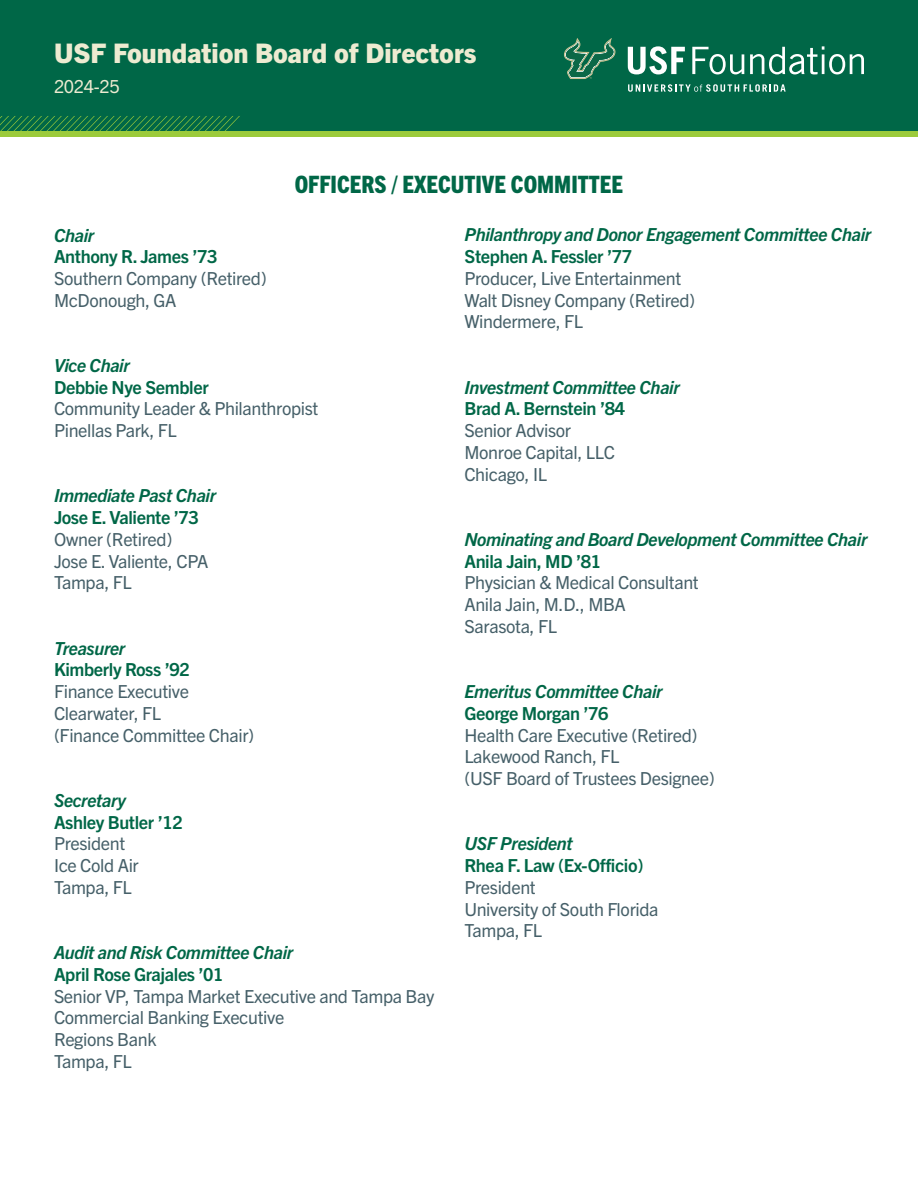
<style>
.page{position:relative;width:918px;height:1188px;background:#fff}
.page>*{position:absolute;margin:0;border:0;box-sizing:border-box;transform-origin:0 0}
.t1{font:800 27px "Trade Gothic Next LT Pro";color:#edebd1}
.t2{font:800 condensed 24px "Trade Gothic Next LT Pro";color:#006747}
.t3{font:18px/21.8px "Trade Gothic Next LT Pro";letter-spacing:-.02em;color:#466069}
.t4{font:italic 700 18px "Trade Gothic Next LT Pro";letter-spacing:-.02em;color:#006747}
.t5{font:700 18px "Trade Gothic Next LT Pro";letter-spacing:-.02em;color:#006747}
.t6{font:18px "Trade Gothic Next LT Pro";letter-spacing:-.02em;color:#edebd1}
</style>
<div class="page">
<div style="left:0;top:0;width:918px;height:133px;background:#006747"></div>
<div style="left:0;top:132px;width:918px;height:5px;background:#9ccb3b"></div>
<img style="left:0;top:116px;width:243px;height:16px">
<svg style="left:564px;top:38px;width:51px;height:41px"></svg>
<svg style="left:628px;top:46px;width:57px;height:28px"></svg>
<svg style="left:692px;top:47px;width:52px;height:27px"></svg>
<svg style="left:750px;top:46px;width:114px;height:28px"></svg>
<svg style="left:628px;top:84px;width:158px;height:8px"></svg>
<p class="t1" style="left:54px;top:34px;width:424px">USF Foundation Board of Directors</p>
<p class="t6" style="left:54px;top:73px;width:67px">2024-25</p>
<p class="t4" style="left:54px;top:222px;width:42px">Chair</p>
<p class="t5" style="left:54px;top:244px;width:165px">Anthony R. James ’73</p>
<p class="t3" style="left:54px;top:266px;width:214px">Southern Company (Retired)</p>
<p class="t3" style="left:54px;top:288px;width:124px">McDonough, GA</p>
<p class="t2" style="left:295px;top:168px;width:330px">OFFICERS / EXECUTIVE COMMITTEE</p>
<p class="t4" style="left:464px;top:222px;width:408px">Philanthropy and Donor Engagement Committee Chair</p>
<p class="t5" style="left:464px;top:244px;width:169px">Stephen A. Fessler ’77</p>
<p class="t3" style="left:464px;top:266px;width:218px">Producer, Live Entertainment</p>
<p class="t3" style="left:464px;top:288px;width:232px">Walt Disney Company (Retired)</p>
<p class="t3" style="left:464px;top:310px;width:120px">Windermere, FL</p>
<p class="t4" style="left:54px;top:353px;width:77px">Vice Chair</p>
<p class="t5" style="left:54px;top:375px;width:156px">Debbie Nye Sembler</p>
<p class="t3" style="left:54px;top:397px;width:266px">Community Leader &amp; Philanthropist</p>
<p class="t3" style="left:54px;top:419px;width:124px">Pinellas Park, FL</p>
<p class="t4" style="left:54px;top:483px;width:164px">Immediate Past Chair</p>
<p class="t5" style="left:54px;top:505px;width:146px">Jose E. Valiente ’73</p>
<p class="t3" style="left:54px;top:527px;width:120px">Owner (Retired)</p>
<p class="t3" style="left:54px;top:549px;width:156px">Jose E. Valiente, CPA</p>
<p class="t3" style="left:54px;top:571px;width:79px">Tampa, FL</p>
<p class="t4" style="left:54px;top:636px;width:73px">Treasurer</p>
<p class="t5" style="left:54px;top:657px;width:137px">Kimberly Ross ’92</p>
<p class="t3" style="left:54px;top:680px;width:137px">Finance Executive</p>
<p class="t3" style="left:54px;top:701px;width:109px">Clearwater, FL</p>
<p class="t3" style="left:54px;top:723px;width:202px">(Finance Committee Chair)</p>
<p class="t4" style="left:54px;top:788px;width:74px">Secretary</p>
<p class="t5" style="left:54px;top:810px;width:130px">Ashley Butler ’12</p>
<p class="t3" style="left:54px;top:832px;width:73px">President</p>
<p class="t3" style="left:54px;top:854px;width:86px">Ice Cold Air</p>
<p class="t3" style="left:54px;top:875px;width:79px">Tampa, FL</p>
<p class="t4" style="left:54px;top:940px;width:241px">Audit and Risk Committee Chair</p>
<p class="t5" style="left:54px;top:962px;width:171px">April Rose Grajales ’01</p>
<p class="t3" style="left:54px;top:984px;width:382px">Senior VP, Tampa Market Executive and Tampa Bay<br>Commercial Banking Executive</p>
<p class="t3" style="left:54px;top:1028px;width:104px">Regions Bank</p>
<p class="t3" style="left:54px;top:1049px;width:79px">Tampa, FL</p>
<p class="t4" style="left:464px;top:375px;width:217px">Investment Committee Chair</p>
<p class="t5" style="left:464px;top:396px;width:162px">Brad A. Bernstein ’84</p>
<p class="t3" style="left:464px;top:419px;width:108px">Senior Advisor</p>
<p class="t3" style="left:464px;top:440px;width:152px">Monroe Capital, LLC</p>
<p class="t3" style="left:464px;top:462px;width:84px">Chicago, IL</p>
<p class="t4" style="left:464px;top:527px;width:405px">Nominating and Board Development Committee Chair</p>
<p class="t5" style="left:464px;top:549px;width:138px">Anila Jain, MD ’81</p>
<p class="t3" style="left:464px;top:571px;width:236px">Physician &amp; Medical Consultant</p>
<p class="t3" style="left:464px;top:593px;width:163px">Anila Jain, M.D., MBA</p>
<p class="t3" style="left:464px;top:614px;width:94px">Sarasota, FL</p>
<p class="t4" style="left:464px;top:679px;width:200px">Emeritus Committee Chair</p>
<p class="t5" style="left:464px;top:701px;width:146px">George Morgan ’76</p>
<p class="t3" style="left:464px;top:723px;width:235px">Health Care Executive (Retired)</p>
<p class="t3" style="left:464px;top:745px;width:157px">Lakewood Ranch, FL</p>
<p class="t3" style="left:464px;top:767px;width:252px">(USF Board of Trustees Designee)</p>
<p class="t4" style="left:464px;top:831px;width:110px">USF President</p>
<p class="t5" style="left:464px;top:853px;width:181px">Rhea F. Law (Ex-Officio)</p>
<p class="t3" style="left:464px;top:875px;width:73px">President</p>
<p class="t3" style="left:464px;top:897px;width:196px">University of South Florida</p>
<p class="t3" style="left:464px;top:919px;width:79px">Tampa, FL</p>
</div>
